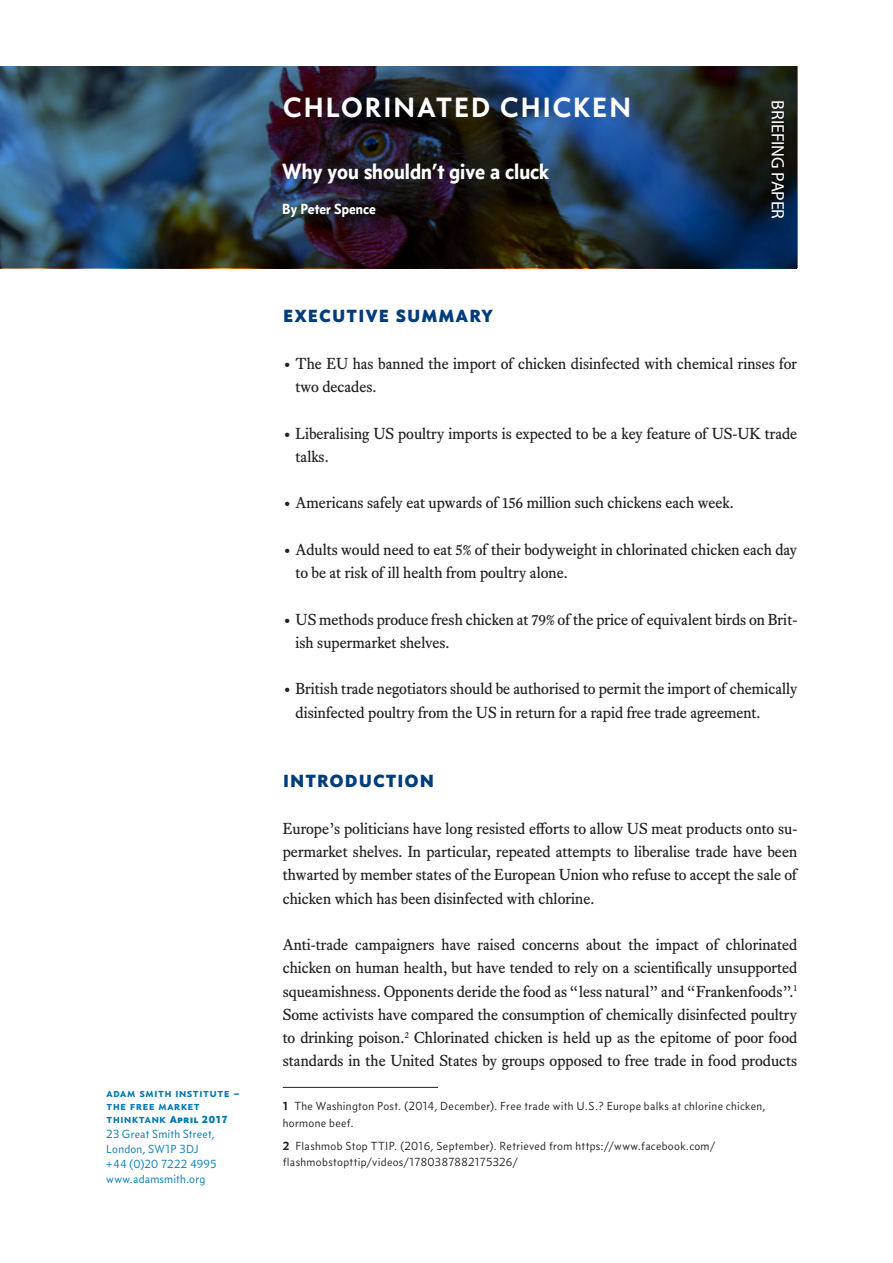
<style>
.page{position:relative;width:893px;height:1263px;background:#fff}
.page>*{position:absolute;margin:0;border:0;box-sizing:border-box;transform-origin:0 0}
.Briefing_title{font:28.5px "Concourse C6";color:#fff}
.Briefing_title-2{font:22.5px "Concourse T6";color:#fff}
.Sub_head_a{font:18px "Concourse C7";letter-spacing:.02em;color:#013d7d}
.Briefing_Paper_tab{font:18px "Myriad Pro";letter-spacing:-.015em;color:#fff}
.Body{font:15.75px/23.2px "Equity Text A";color:#231f20}
.Briefing_title-3{font:15px "Concourse T6";color:#fff}
.Footnotes{font:12px/16.5px "Concourse T3";letter-spacing:.025em;color:#231f20}
.t1{font:12px/15px "Concourse T3";letter-spacing:.015em;color:#0379b2}
.t2{font:12px/12.8px "Concourse C6";color:#0379b2}
.Author{font:10.5px "Concourse C7";color:#0379b2}
.s1{font-weight:700}
</style>
<div class="page">
<hr style="left:283px;top:1087px;width:155px;height:1px;background:#231f20">
<img style="left:0;top:66px;width:797px;height:202px">
<p class="t2" style="left:106px;top:1086px;width:135px">adam smith institute – the free market thinktank</p>
<p class="t1" style="left:106px;top:1126px;width:112px">23 Great Smith Street,<br>London, SW1P 3DJ +44 (0)20 7222 4995 www.adamsmith.org</p>
<p class="Author" style="left:169px;top:1113px;width:60px">April 2017</p>
<p class="Briefing_title" style="left:282px;top:90px;width:351px">CHLORINATED CHICKEN</p>
<p class="Briefing_title-2" style="left:282px;top:158px;width:268px">Why you shouldn’t give a cluck</p>
<p class="Briefing_title-3" style="left:282px;top:199px;width:95px">By Peter Spence</p>
<p class="Briefing_Paper_tab" style="left:789px;top:100px;width:120px;rotate:90deg">BRIEFING PAPER</p>
<p class="Sub_head_a" style="left:283px;top:305px;width:212px">EXECUTIVE SUMMARY</p>
<p class="Body" style="left:296px;top:352px;width:503px;text-indent:-13px">• The EU has banned the import of chicken disinfected with chemical rinses for two decades.</p>
<p class="Body" style="left:296px;top:421px;width:503px;text-indent:-13px">• Liberalising US poultry imports is expected to be a key feature of US-UK trade talks.</p>
<p class="Body" style="left:283px;top:491px;width:453px">• Americans safely eat upwards of 156 million such chickens each week.</p>
<p class="Body" style="left:296px;top:538px;width:503px;text-indent:-13px">• Adults would need to eat 5% of their bodyweight in chlorinated chicken each day to be at risk of ill health from poultry alone.</p>
<p class="Body" style="left:296px;top:607px;width:503px;text-indent:-13px">• US methods produce fresh chicken at 79% of the price of equivalent birds on Brit&shy;ish supermarket shelves.</p>
<p class="Body" style="left:296px;top:677px;width:503px;text-indent:-13px">• British trade negotiators should be authorised to permit the import of chemically disinfected poultry from the US in return for a rapid free trade agreement.</p>
<p class="Sub_head_a" style="left:283px;top:770px;width:153px">INTRODUCTION</p>
<p class="Body" style="left:283px;top:817px;width:516px;text-align:justify">Europe’s politicians have long resisted efforts to allow US meat products onto su&shy;permarket shelves. In particular, repeated attempts to liberalise trade have been thwarted by member states of the European Union who refuse to accept the sale of chicken which has been disinfected with chlorine.</p>
<p class="Body" style="left:283px;top:933px;width:516px;text-align:justify">Anti-trade campaigners have raised concerns about the impact of chlorinated chicken on human health, but have tended to rely on a scientifically unsupported squeamishness. Opponents deride the food as “less natural” and “Frankenfoods”.<sup>1<br></sup>Some activists have compared the consumption of chemically disinfected poultry to drinking poison.<sup>2</sup> Chlorinated chicken is held up as the epitome of poor food standards in the United States by groups opposed to free trade in food products</p>
<p class="Footnotes" style="left:283px;top:1098px;width:484px"><span class="s1">1</span> The Washington Post. (2014, December). Free trade with U.S.? Europe balks at chlorine chicken, hormone beef.</p>
<p class="Footnotes" style="left:283px;top:1137px;width:434px"><span class="s1">2</span> Flashmob Stop TTIP. (2016, September). Retrieved from https://www.facebook.com/ flashmobstopttip/videos/1780387882175326/</p>
</div>
